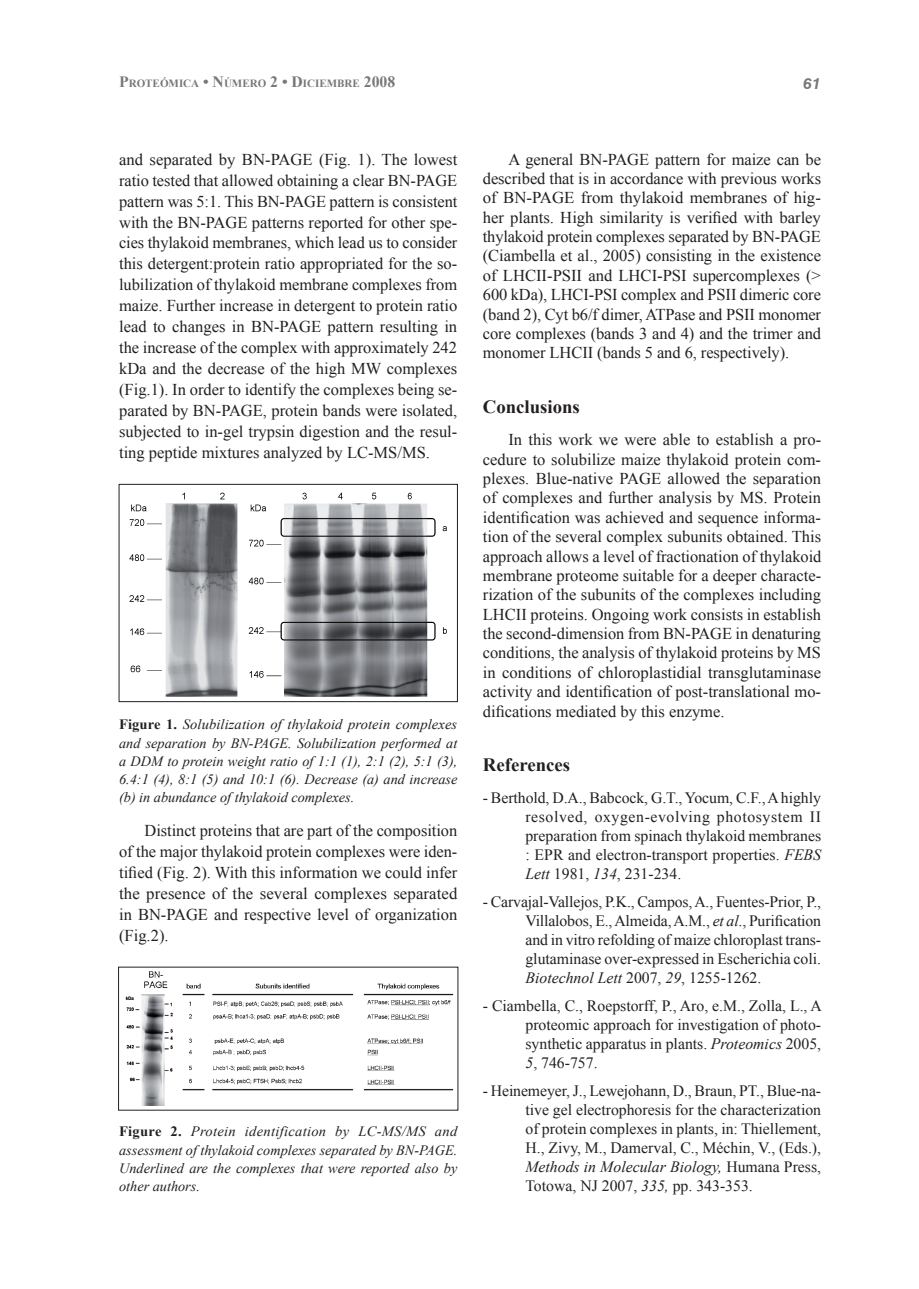
<style>
.page{position:relative;width:919px;height:1289px;background:#fff}
.page>*{position:absolute;margin:0;border:0;box-sizing:border-box;transform-origin:0 0}
.t1{font:700 18.75px "Times New Roman";color:#231f20}
.t2{font:16.5px/19.4px "Times New Roman";color:#231f20;text-align:justify}
.t3{font:15.75px/19px "Times New Roman";color:#231f20;text-align:justify}
.t4{font:italic 700 15.75px "Swiss 721 BT";color:#76787b}
.t5{font:italic 14.25px/18.3px "Times New Roman";color:#231f20;text-align:justify}
.t6{font:700 10.95px "Times New Roman";color:#76787b}
.s1{font-size:15.75px}
.s2{font-weight:700;font-style:normal}
.s3{font-style:italic}
</style>
<div class="page">
<img style="left:129px;top:492px;width:318px;height:204px">
<div style="left:119px;top:484px;width:339px;height:218px;border:1px solid #231f20"></div>
<img style="left:125px;top:971px;width:329px;height:134px">
<p class="t6" style="left:119px;top:76px;width:278px"><span class="s1">P</span>ROTEÓMICA <span class="s1">• N</span>ÚMERO <span class="s1">2 • D</span>ICIEMBRE <span class="s1">2008</span></p>
<p class="t4" style="left:803px;top:73px;width:19px">61</p>
<p class="t2" style="left:119px;top:148px;width:340px;line-height:21px">and separated by BN-PAGE (Fig. 1). The lowest ratio tested that allowed obtaining a clear BN-PAGE pattern was 5:1. This BN-PAGE pattern is consistent with the BN-PAGE patterns reported for other spe&shy;cies thylakoid membranes, which lead us to consider this detergent:protein ratio appropriated for the so&shy;lubilization of thylakoid membrane complexes from maize. Further increase in detergent to protein ratio lead to changes in BN-PAGE pattern resulting in the increase of the complex with approximately 242 kDa and the decrease of the high MW complexes (Fig.1). In order to identify the complexes being se&shy;parated by BN-PAGE, protein bands were isolated, subjected to in-gel trypsin digestion and the resul&shy;ting peptide mixtures analyzed by LC-MS/MS.</p>
<p class="t5" style="left:119px;top:715px;width:340px"><span class="s2">Figure 1.</span> Solubilization of thylakoid protein complexes and separation by BN-PAGE. Solubilization performed at a DDM to protein weight ratio of 1:1 (1), 2:1 (2), 5:1 (3), 6.4:1 (4), 8:1 (5) and 10:1 (6). Decrease (a) and increase (b) in abundance of thylakoid complexes.</p>
<p class="t2" style="left:119px;top:819px;width:340px;line-height:21px;text-indent:26px">Distinct proteins that are part of the composition of the major thylakoid protein complexes were iden&shy;tified (Fig. 2). With this information we could infer the presence of the several complexes separated in BN-PAGE and respective level of organization (Fig.2).</p>
<p class="t5" style="left:119px;top:1122px;width:340px"><span class="s2">Figure 2.</span> Protein identification by LC-MS/MS and assessment of thylakoid complexes separated by BN-PAGE.<br>Underlined are the complexes that were reported also by other authors.</p>
<p class="t2" style="left:483px;top:149px;width:340px;text-indent:26px">A general BN-PAGE pattern for maize can be described that is in accordance with previous works of BN-PAGE from thylakoid membranes of hig&shy;her plants. High similarity is verified with barley thylakoid protein complexes separated by BN-PAGE (Ciambella et al., 2005) consisting in the existence of LHCII-PSII and LHCI-PSI supercomplexes (&gt; 600 kDa), LHCI-PSI complex and PSII dimeric core (band 2), Cyt b6/f dimer, ATPase and PSII monomer core complexes (bands 3 and 4) and the trimer and monomer LHCII (bands 5 and 6, respectively).</p>
<p class="t1" style="left:483px;top:394px;width:98px">Conclusions</p>
<p class="t2" style="left:483px;top:430px;width:340px;text-indent:26px">In this work we were able to establish a pro&shy;cedure to solubilize maize thylakoid protein com&shy;plexes. Blue-native PAGE allowed the separation of complexes and further analysis by MS. Protein identification was achieved and sequence informa&shy;tion of the several complex subunits obtained. This approach allows a level of fractionation of thylakoid membrane proteome suitable for a deeper characte&shy;rization of the subunits of the complexes including LHCII proteins. Ongoing work consists in establish the second-dimension from BN-PAGE in denaturing conditions, the analysis of thylakoid proteins by MS in conditions of chloroplastidial transglutaminase activity and identification of post-translational mo&shy;difications mediated by this enzyme.</p>
<p class="t1" style="left:483px;top:752px;width:89px">References</p>
<p class="t3" style="left:525px;top:788px;width:297px;text-indent:-43px">- Berthold, D.A., Babcock, G.T., Yocum, C.F., A highly resolved, oxygen-evolving photosystem II preparation from spinach thylakoid membranes : EPR and electron-transport properties. <span class="s3">FEBS Lett</span> 1981, <span class="s3">134</span>, 231-234.</p>
<p class="t3" style="left:525px;top:892px;width:297px;text-indent:-43px">- Carvajal-Vallejos, P.K., Campos, A., Fuentes-Prior, P., Villalobos, E., Almeida, A.M., <span class="s3">et al</span>., Purification and in vitro refolding of maize chloroplast trans&shy;glutaminase over-expressed in Escherichia coli.<br><span class="s3">Biotechnol Lett</span> 2007, <span class="s3">29</span>, 1255-1262.</p>
<p class="t3" style="left:525px;top:995px;width:298px;text-indent:-43px">- Ciambella, C., Roepstorff, P., Aro, e.M., Zolla, L., A proteomic approach for investigation of photo&shy;synthetic apparatus in plants. <span class="s3">Proteomics</span> 2005, <span class="s3">5</span>, 746-757.</p>
<p class="t3" style="left:525px;top:1080px;width:297px;text-indent:-43px">- Heinemeyer, J., Lewejohann, D., Braun, PT., Blue-na&shy;tive gel electrophoresis for the characterization of protein complexes in plants, in: Thiellement, H., Zivy, M., Damerval, C., Méchin, V., (Eds.), <span class="s3">Methods in Molecular Biology,</span> Humana Press, Totowa, NJ 2007, <span class="s3">335,</span> pp. 343-353.</p>
</div>
